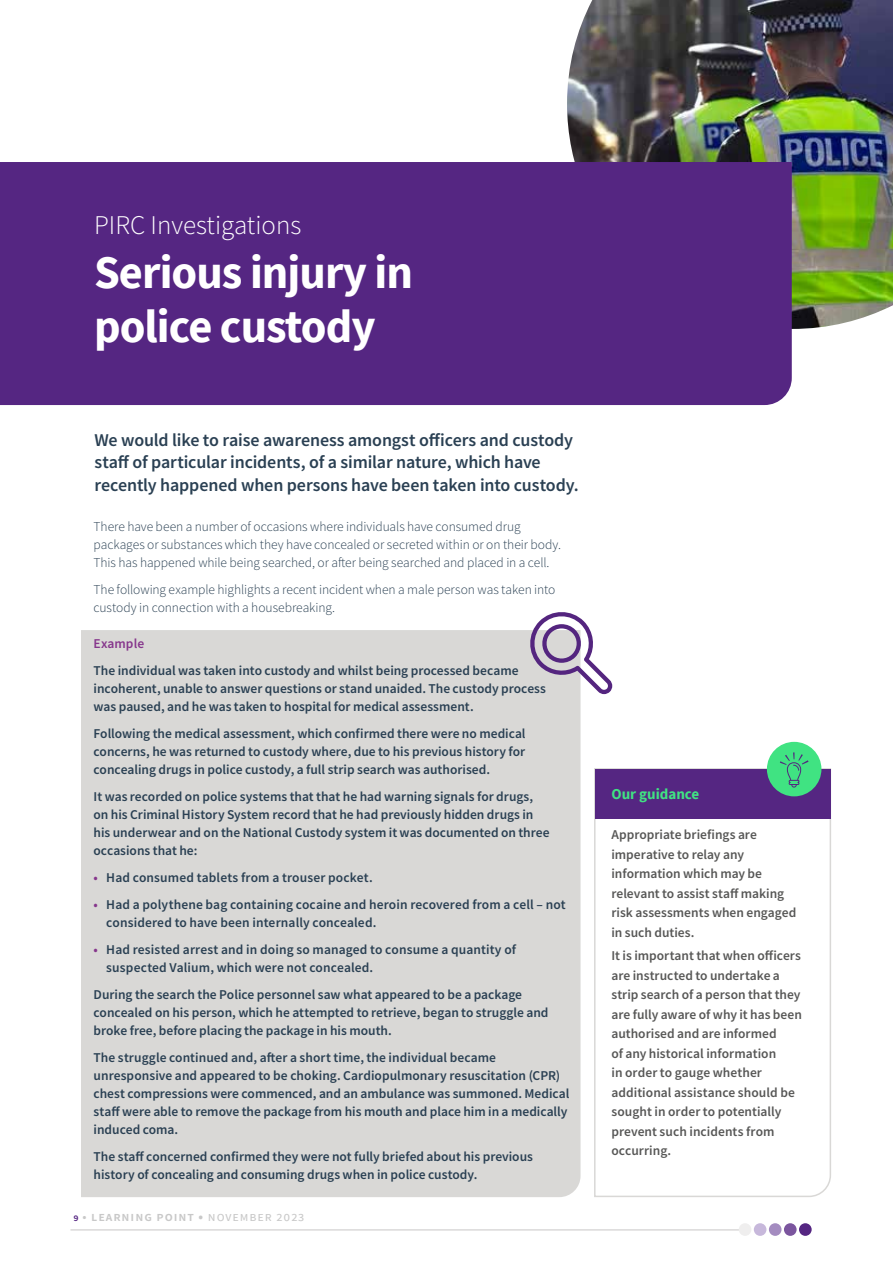
<style>
.page{position:relative;width:893px;height:1263px;background:#fff}
.page>*{position:absolute;margin:0;border:0;box-sizing:border-box;transform-origin:0 0}
.t1{font:700 46.5px/54px "Source Sans Pro";letter-spacing:-.02em;color:#fff}
.t2{font:300 27px "Source Sans Pro";color:#fff}
.Lead_in{font:600 18px/22.5px "Source Sans Pro";letter-spacing:-.01em;color:#2a4053}
.pull_quote{font:700 15px "Source Sans Pro";color:#40e382}
.Body{font:600 13.5px/18px "Source Sans Pro";color:#2a4053}
.Body-2{font:600 13.5px/19.5px "Source Sans Pro";color:#575756}
.Bold_Body{font:600 13.5px/18px "Source Sans Pro";color:#2a4053}
.Body-3{font:300 13.5px/18px "Source Sans Pro";letter-spacing:-.005em;color:#2a4053}
.t3{font:13.5px "Source Sans Pro";letter-spacing:.07em;color:#c8c8c8}
.Bold_Body-2{font:600 13.5px "Source Sans Pro";color:#86368c}
.s1{color:#86368c}
.s2{font-weight:600;font-size:10.5px;color:#552682}
.s3{font-weight:600}
.s4{font-weight:700}
</style>
<div class="page">
<hr style="left:70px;top:1229px;width:675px;height:1px;background:#c8c7c7">
<div style="left:799px;top:1223px;width:13px;height:13px;background:#552682;border-radius:50%"></div>
<div style="left:784px;top:1223px;width:13px;height:13px;background:#7b559e;border-radius:50%"></div>
<div style="left:754px;top:1223px;width:12px;height:13px;background:#c7b8db;border-radius:50%"></div>
<div style="left:739px;top:1223px;width:12px;height:13px;background:#efeeee;border-radius:50%"></div>
<div style="left:769px;top:1223px;width:12px;height:13px;background:#a48cc0;border-radius:50%"></div>
<div style="left:81px;top:630px;width:499px;height:567px;background:#d9d8d6"></div>
<svg style="left:594px;top:767px;width:237px;height:430px"></svg>
<div style="left:595px;top:769px;width:235px;height:49px;background:#552682"></div>
<img style="left:567px;top:0;width:326px;height:329px">
<div style="left:0;top:162px;width:792px;height:243px;background:#552682"></div>
<div style="left:767px;top:742px;width:54px;height:54px;background:#40e382;border-radius:50%"></div>
<svg style="left:780px;top:752px;width:28px;height:35px"></svg>
<svg style="left:527px;top:612px;width:85px;height:82px"></svg>
<h3 class="t2" style="left:94px;top:208px;width:209px">PIRC Investigations</h3>
<h1 class="t1" style="left:94px;top:245px;width:321px">Serious injury in police custody</h1>
<p class="Lead_in" style="left:94px;top:428px;width:486px">We would like to raise awareness amongst officers and custody staff of particular incidents, of a similar nature, which have recently happened when persons have been taken into custody.</p>
<p class="Body-3" style="left:94px;top:518px;width:469px">There have been a number of occasions where individuals have consumed drug packages or substances which they have concealed or secreted within or on their body.<br>This has happened while being searched, or after being searched and placed in a cell.</p>
<p class="Body-3" style="left:94px;top:581px;width:463px">The following example highlights a recent incident when a male person was taken into custody in connection with a housebreaking.</p>
<p class="Bold_Body-2" style="left:94px;top:635px;width:52px">Example</p>
<p class="Bold_Body" style="left:94px;top:661px;width:454px">The individual was taken into custody and whilst being processed became incoherent, unable to answer questions or stand unaided. The custody process was paused, and he was taken to hospital for medical assessment.</p>
<p class="Bold_Body" style="left:94px;top:724px;width:434px;text-align:justify">Following the medical assessment, which confirmed there were no medical concerns, he was returned to custody where, due to his previous history for concealing drugs in police custody, a full strip search was authorised.</p>
<p class="Body" style="left:94px;top:787px;width:458px">It was recorded on police systems that that he had warning signals for drugs, on his Criminal History System record that he had previously hidden drugs in his underwear and on the National Custody system it was documented on three occasions that he:</p>
<p class="Body" style="left:94px;top:868px;width:281px"><span class="s1">•</span> Had consumed tablets from a trouser pocket.</p>
<p class="Body" style="left:106px;top:895px;width:461px;text-indent:-13px"><span class="s1">•</span> Had a polythene bag containing cocaine and heroin recovered from a cell – not considered to have been internally concealed.</p>
<p class="Body" style="left:106px;top:940px;width:411px;text-indent:-13px"><span class="s1">•</span> Had resisted arrest and in doing so managed to consume a quantity of suspected Valium, which were not concealed.</p>
<p class="Body" style="left:94px;top:985px;width:456px">During the search the Police personnel saw what appeared to be a package concealed on his person, which he attempted to retrieve, began to struggle and broke free, before placing the package in his mouth.</p>
<p class="Body" style="left:94px;top:1048px;width:477px">The struggle continued and, after a short time, the individual became unresponsive and appeared to be choking. Cardiopulmonary resuscitation (CPR) chest compressions were commenced, and an ambulance was summoned. Medical staff were able to remove the package from his mouth and place him in a medically induced coma.</p>
<p class="Body" style="left:94px;top:1147px;width:441px">The staff concerned confirmed they were not fully briefed about his previous history of concealing and consuming drugs when in police custody.</p>
<p class="t3" style="left:73px;top:1208px;width:233px"><span class="s2">9</span> • <span class="s3">learning point</span> <span class="s4">•</span> november 2023</p>
<p class="pull_quote" style="left:611px;top:783px;width:89px">Our guidance</p>
<p class="Body-2" style="left:611px;top:825px;width:186px">Appropriate briefings are imperative to relay any information which may be relevant to assist staff making risk assessments when engaged in such duties.</p>
<p class="Body-2" style="left:611px;top:946px;width:192px">It is important that when officers are instructed to undertake a strip search of a person that they are fully aware of why it has been authorised and are informed<br>of any historical information<br>in order to gauge whether additional assistance should be sought in order to potentially prevent such incidents from occurring.</p>
</div>
